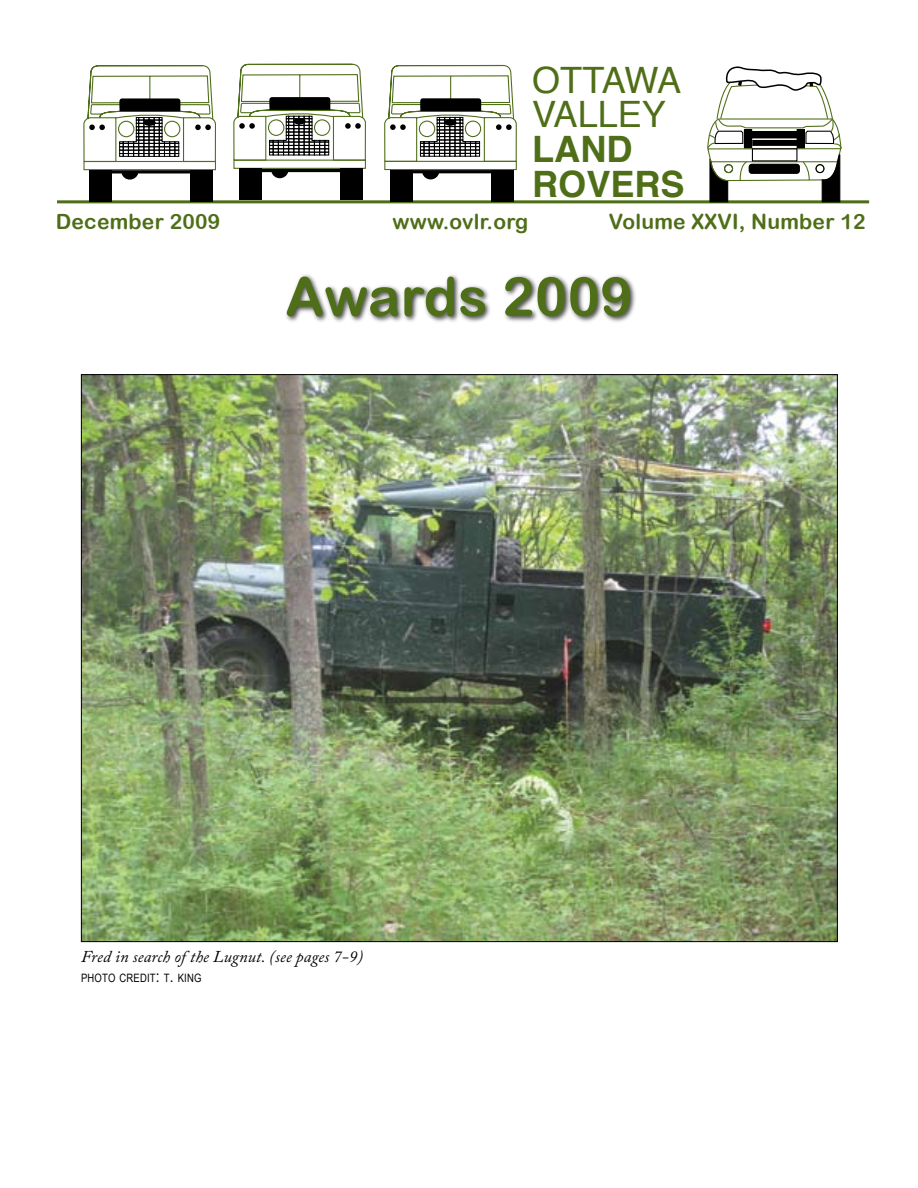
<style>
.page{position:relative;width:918px;height:1188px;background:#fff}
.page>*{position:absolute;margin:0;border:0;box-sizing:border-box;transform-origin:0 0}
.t1{font:54px "Arial Rounded MT Bold";letter-spacing:.01em;color:#4f6e18}
.t2{font:36.3px/34.8px "Helvetica";color:#4f6e18}
.t3{font:700 36.3px/34.8px "Helvetica";color:#4f6e18}
.t4{font:21px "Arial Rounded MT Bold";letter-spacing:.01em;color:#4f6e18}
.t5{font:italic 16.5px "Adobe Caslon Pro";letter-spacing:.01em;color:#000}
.t6{font:11.55px "Arial Narrow";letter-spacing:.015em;color:#000}
.s1{font-size:16.5px}
</style>
<div class="page">
<hr style="left:57px;top:200px;width:812px;height:3px;background:#4f6e18">
<div style="left:83px;top:161px;width:133px;height:9px;border:1px solid #4f6e18"></div>
<div style="left:89px;top:170px;width:23px;height:32px;background:#000"></div>
<div style="left:190px;top:170px;width:23px;height:32px;background:#000"></div>
<svg style="left:112px;top:170px;width:78px;height:10px"></svg>
<svg style="left:83px;top:65px;width:133px;height:98px"></svg>
<div style="left:384px;top:161px;width:133px;height:9px;border:1px solid #4f6e18"></div>
<div style="left:390px;top:170px;width:23px;height:31px;background:#000"></div>
<div style="left:491px;top:170px;width:23px;height:31px;background:#000"></div>
<svg style="left:413px;top:170px;width:78px;height:9px"></svg>
<svg style="left:384px;top:64px;width:133px;height:98px"></svg>
<div style="left:233px;top:160px;width:133px;height:9px;border:1px solid #4f6e18"></div>
<div style="left:239px;top:169px;width:23px;height:31px;background:#000"></div>
<div style="left:340px;top:169px;width:23px;height:31px;background:#000"></div>
<svg style="left:262px;top:169px;width:78px;height:9px"></svg>
<svg style="left:233px;top:63px;width:133px;height:98px"></svg>
<div style="left:283px;top:273px;width:355px;height:51px;background:#000;opacity:.75"></div>
<svg style="left:706px;top:67px;width:137px;height:136px"></svg>
<img style="left:83px;top:376px;width:753px;height:564px">
<h2 class="t2" style="left:532px;top:61px;width:151px">OTTAWA<br>VALLEY</h2>
<h2 class="t3" style="left:532px;top:130px;width:154px">LAND<br>ROVERS</h2>
<p class="t4" style="left:56px;top:209px;width:166px">December 2009</p>
<p class="t4" style="left:393px;top:209px;width:137px">www.ovlr.org</p>
<p class="t4" style="left:609px;top:209px;width:258px">Volume XXVI, Number 12</p>
<h1 class="t1" style="left:285px;top:265px;width:349px">Awards 2009</h1>
<p class="t5" style="left:81px;top:947px;width:284px">Fred in search of the Lugnut. (see pages 7-9)</p>
<p class="t6" style="left:81px;top:971px;width:122px">PHOTO CREDIT<span class="s1">:</span> T<span class="s1">.</span> KING</p>
</div>
